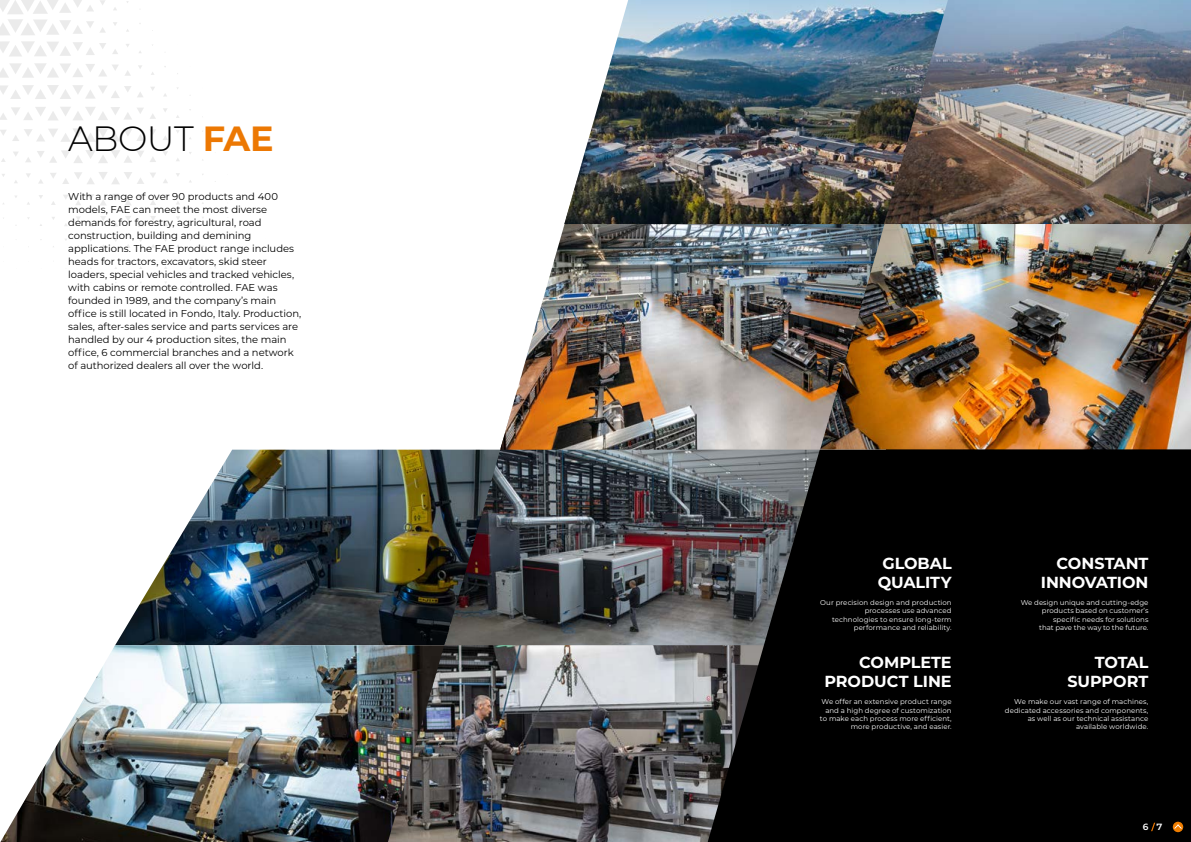
<style>
.page{position:relative;width:1191px;height:842px;background:#fff}
.page>*{position:absolute;margin:0;border:0;box-sizing:border-box;transform-origin:0 0}
.t1{font:300 35px "Montserrat";letter-spacing:-.015em;color:#000}
.t2{font:700 16px/19.2px "Montserrat";letter-spacing:-.005em;color:#fff;text-align:right}
.t3{font:10px/13px "Montserrat";letter-spacing:-.005em;color:#000}
.t4{font:600 9px "Montserrat";color:#fff}
.t5{font:7px/8.4px "Montserrat";letter-spacing:.01em;color:#fff;text-align:right}
.s1{font-weight:700;color:#ec7803}
</style>
<div class="page">
<svg style="left:112px;top:65px;width:19px;height:11px"></svg>
<svg style="left:112px;top:49px;width:6px;height:5px"></svg>
<svg style="left:111px;top:86px;width:32px;height:12px"></svg>
<svg style="left:99px;top:43px;width:7px;height:6px"></svg>
<svg style="left:100px;top:27px;width:5px;height:6px"></svg>
<svg style="left:100px;top:0;width:5px;height:5px"></svg>
<svg style="left:163px;top:136px;width:5px;height:4px"></svg>
<svg style="left:111px;top:107px;width:45px;height:13px"></svg>
<svg style="left:163px;top:151px;width:5px;height:5px"></svg>
<svg style="left:137px;top:151px;width:19px;height:11px"></svg>
<svg style="left:111px;top:129px;width:45px;height:12px"></svg>
<svg style="left:163px;top:179px;width:5px;height:4px"></svg>
<svg style="left:150px;top:173px;width:6px;height:4px"></svg>
<svg style="left:163px;top:194px;width:5px;height:5px"></svg>
<svg style="left:150px;top:201px;width:6px;height:4px"></svg>
<svg style="left:150px;top:216px;width:6px;height:4px"></svg>
<svg style="left:138px;top:222px;width:5px;height:5px"></svg>
<svg style="left:125px;top:216px;width:6px;height:5px"></svg>
<svg style="left:100px;top:194px;width:44px;height:11px"></svg>
<svg style="left:87px;top:194px;width:7px;height:6px"></svg>
<svg style="left:50px;top:172px;width:94px;height:12px"></svg>
<svg style="left:26px;top:150px;width:106px;height:13px"></svg>
<svg style="left:13px;top:152px;width:5px;height:4px"></svg>
<svg style="left:0;top:128px;width:108px;height:14px"></svg>
<svg style="left:0;top:107px;width:108px;height:13px"></svg>
<svg style="left:0;top:85px;width:107px;height:14px"></svg>
<svg style="left:0;top:63px;width:107px;height:15px"></svg>
<svg style="left:0;top:41px;width:95px;height:16px"></svg>
<svg style="left:0;top:0;width:94px;height:35px"></svg>
<svg style="left:113px;top:222px;width:5px;height:5px"></svg>
<svg style="left:101px;top:216px;width:5px;height:5px"></svg>
<svg style="left:76px;top:201px;width:5px;height:4px"></svg>
<svg style="left:63px;top:195px;width:5px;height:4px"></svg>
<svg style="left:39px;top:179px;width:4px;height:5px"></svg>
<svg style="left:26px;top:173px;width:4px;height:4px"></svg>
<svg style="left:76px;top:216px;width:4px;height:4px"></svg>
<img style="left:115px;top:450px;width:329px;height:195px">
<img style="left:0;top:645px;width:388px;height:197px">
<img style="left:388px;top:622px;width:319px;height:220px">
<img style="left:444px;top:449px;width:263px;height:196px">
<svg style="left:707px;top:449px;width:484px;height:393px;background:#0b0b0c"></svg>
<img style="left:500px;top:224px;width:386px;height:226px">
<img style="left:564px;top:0;width:320px;height:224px">
<img style="left:820px;top:219px;width:371px;height:230px">
<img style="left:884px;top:0;width:307px;height:224px">
<svg style="left:1151px;top:823px;width:4px;height:8px"></svg>
<svg style="left:1172px;top:822px;width:11px;height:10px"></svg>
<h1 class="t1" style="left:68px;top:115px;width:207px">ABOUT <span class="s1">FAE</span></h1>
<p class="t3" style="left:68px;top:190px;width:235px">With a range of over 90 products and 400 models, FAE can meet the most diverse demands for forestry, agricultural, road construction, building and demining applications. The FAE product range includes heads for tractors, excavators, skid steer loaders, special vehicles and tracked vehicles, with cabins or remote controlled. FAE was founded in 1989, and the company’s main office is still located in Fondo, Italy. Production, sales, after-sales service and parts services are handled by our 4 production sites, the main office, 6 commercial branches and a network of authorized dealers all over the world.</p>
<h2 class="t2" style="left:878px;top:553px;width:75px;text-align:left">GLOBAL<br>QUALITY</h2>
<p class="t5" style="left:820px;top:598px;width:133px">Our precision design and production processes use advanced technologies to ensure long-term performance and reliability.</p>
<h2 class="t2" style="left:824px;top:652px;width:129px">COMPLETE<br>PRODUCT LINE</h2>
<p class="t5" style="left:820px;top:697px;width:133px">We offer an extensive product range and a high degree of customization to make each process more efficient, more productive, and easier.</p>
<h2 class="t2" style="left:1040px;top:553px;width:109px">CONSTANT<br>INNOVATION</h2>
<p class="t5" style="left:1020px;top:598px;width:129px">We design unique and cutting-edge products based on customer’s specific needs for solutions<br>that pave the way to the future.</p>
<h2 class="t2" style="left:1067px;top:652px;width:83px">TOTAL<br>SUPPORT</h2>
<p class="t5" style="left:1004px;top:697px;width:145px">We make our vast range of machines, dedicated accessories and components, as well as our technical assistance available worldwide.</p>
<p class="t4" style="left:1142px;top:821px;width:21px">6 7</p>
</div>
